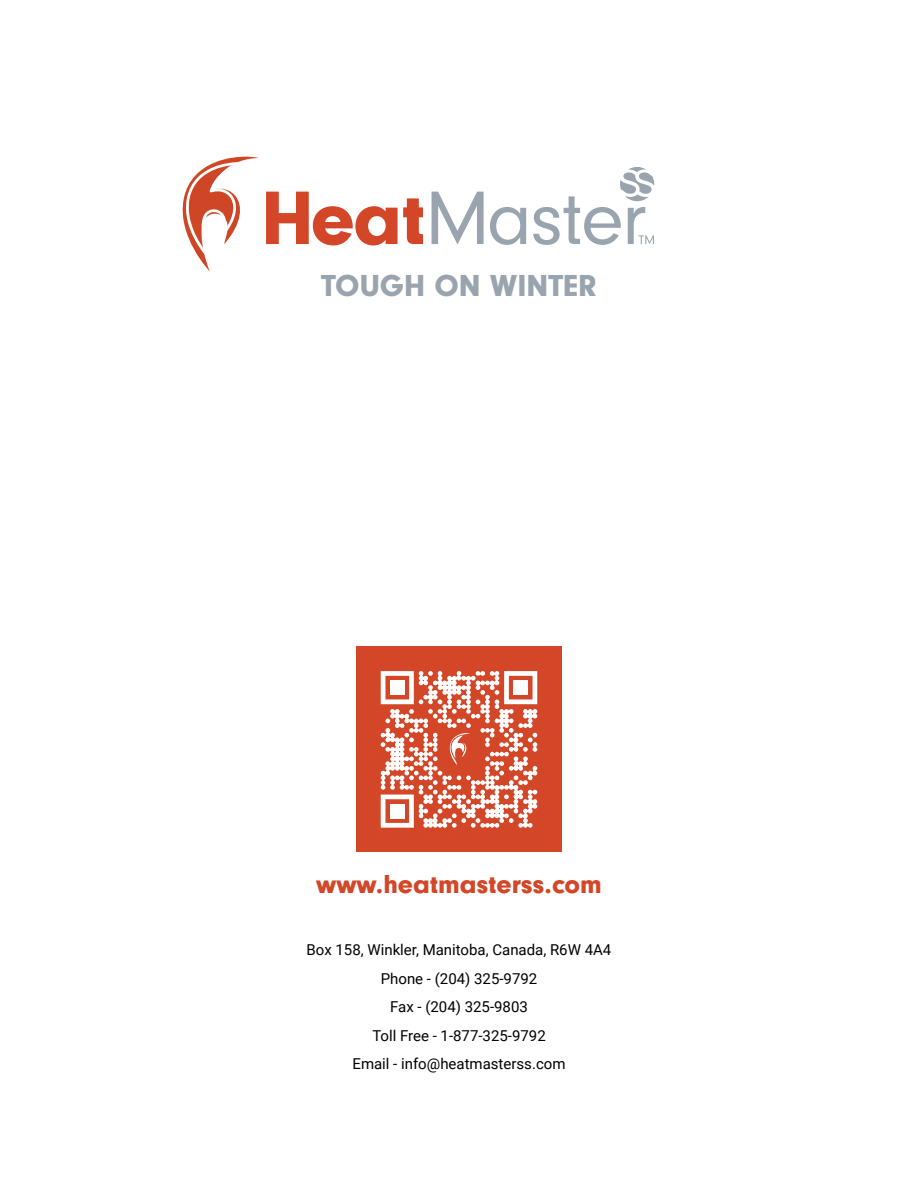
<style>
.page{position:relative;width:918px;height:1188px;background:#fff}
.page>*{position:absolute;margin:0;border:0;box-sizing:border-box;transform-origin:0 0}
.t1{font:900 31.5px "Neuzeit Gro";color:#9aa4ae}
.t2{font:900 27px "Neuzeit Gro";color:#d34627}
.t3{font:15px/28.5px "Roboto";color:#000;text-align:center}
</style>
<div class="page">
<svg style="left:266px;top:192px;width:157px;height:53px"></svg>
<svg style="left:432px;top:192px;width:52px;height:53px"></svg>
<svg style="left:490px;top:207px;width:36px;height:38px"></svg>
<svg style="left:533px;top:167px;width:121px;height:78px"></svg>
<svg style="left:182px;top:156px;width:77px;height:116px"></svg>
<div style="left:356px;top:647px;width:206px;height:205px;background:#d34627"></div>
<svg style="left:380px;top:671px;width:158px;height:157px"></svg>
<div style="left:390px;top:804px;width:14px;height:14px;background:#fff"></div>
<div style="left:514px;top:681px;width:14px;height:14px;background:#fff"></div>
<div style="left:390px;top:681px;width:14px;height:14px;background:#fff"></div>
<h1 class="t1" style="left:321px;top:267px;width:277px">TOUGH ON WINTER</h1>
<h2 class="t2" style="left:316px;top:868px;width:287px">www.heatmasterss.com</h2>
<p class="t3" style="left:307px;top:935px;width:306px">Box 158, Winkler, Manitoba, Canada, R6W 4A4<br>Phone - (204) 325-9792<br>Fax - (204) 325-9803<br>Toll Free - 1-877-325-9792<br>Email - info@heatmasterss.com</p>
</div>
